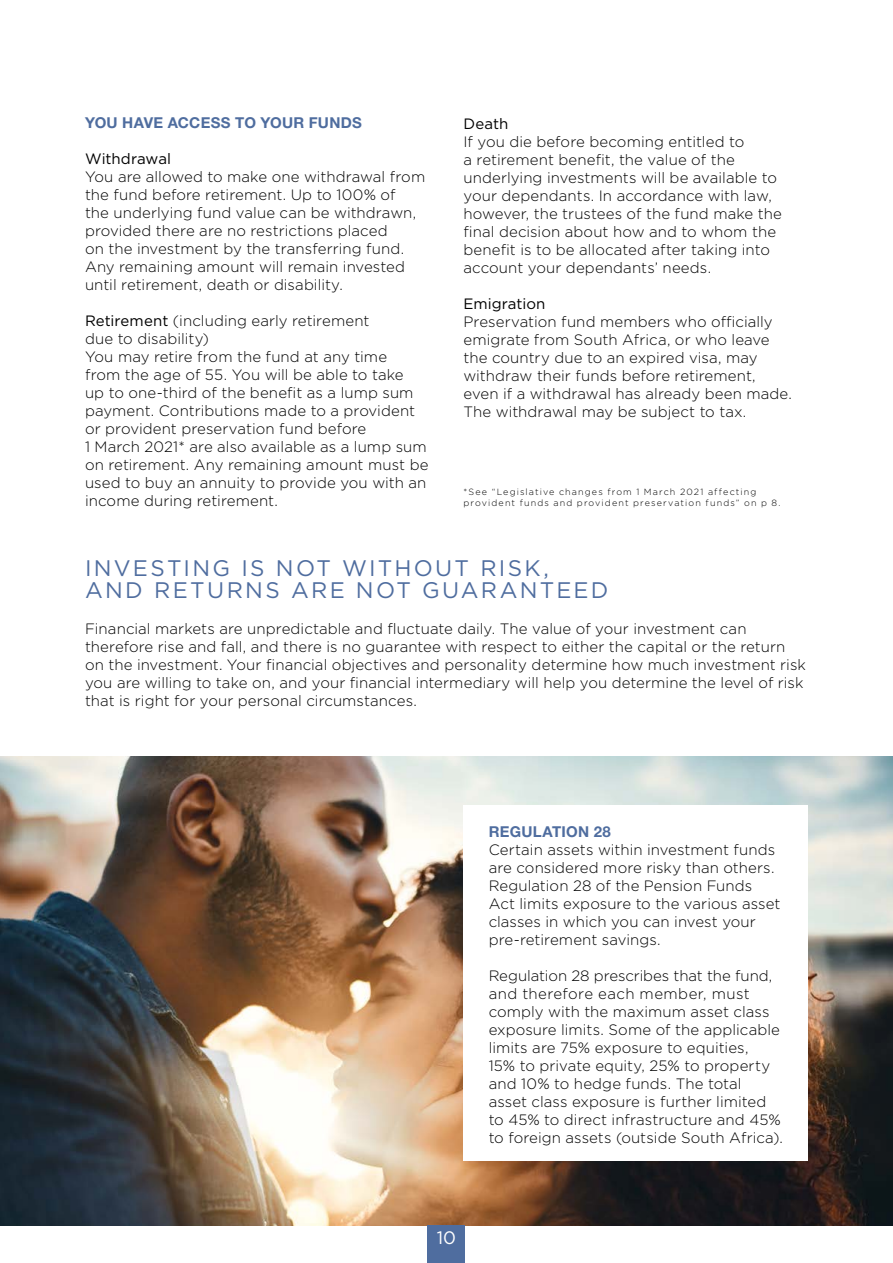
<style>
.page{position:relative;width:893px;height:1263px;background:#fff}
.page>*{position:absolute;margin:0;border:0;box-sizing:border-box;transform-origin:0 0}
.t1{font:22.5px/22.5px "Gotham";letter-spacing:.1em;color:#4f6d9f}
.t2{font:18px "Gotham";color:#fff}
.t3{font:300 15px/18px "Gotham";letter-spacing:.005em;color:#000}
.t4{font:700 15px "Helvetica Neue LT Std";letter-spacing:.02em;color:#4f6d9f}
.t5{font:15px "Gotham";color:#000}
.t6{font:300 9px/10.8px "Gotham";letter-spacing:.125em;color:#000}
.s1{font-weight:400}
</style>
<div class="page">
<img style="left:0;top:756px;width:893px;height:469px">
<div style="left:463px;top:806px;width:345px;height:355px;background:#fff"></div>
<div style="left:428px;top:1225px;width:37px;height:38px;background:#4f6d9f"></div>
<p class="t4" style="left:85px;top:113px;width:278px">YOU HAVE ACCESS TO YOUR FUNDS</p>
<p class="t5" style="left:85px;top:149px;width:88px">Withdrawal</p>
<p class="t3" style="left:85px;top:167px;width:342px">You are allowed to make one withdrawal from the fund before retirement. Up to 100% of<br>the underlying fund value can be withdrawn, provided there are no restrictions placed<br>on the investment by the transferring fund.<br>Any remaining amount will remain invested until retirement, death or disability.</p>
<p class="t3" style="left:85px;top:311px;width:345px"><span class="s1">Retirement</span> (including early retirement<br>due to disability)<br>You may retire from the fund at any time<br>from the age of 55. You will be able to take<br>up to one-third of the benefit as a lump sum payment. Contributions made to a provident or provident preservation fund before<br>1 March 2021* are also available as a lump sum on retirement. Any remaining amount must be used to buy an annuity to provide you with an income during retirement.</p>
<p class="t5" style="left:463px;top:114px;width:46px">Death</p>
<p class="t3" style="left:463px;top:132px;width:320px">If you die before becoming entitled to<br>a retirement benefit, the value of the underlying investments will be available to your dependants. In accordance with law, however, the trustees of the fund make the final decision about how and to whom the benefit is to be allocated after taking into account your dependants’ needs.</p>
<p class="t5" style="left:463px;top:294px;width:84px">Emigration</p>
<p class="t3" style="left:463px;top:312px;width:330px">Preservation fund members who officially emigrate from South Africa, or who leave the country due to an expired visa, may withdraw their funds before retirement, even if a withdrawal has already been made.<br>The withdrawal may be subject to tax.</p>
<p class="t6" style="left:463px;top:487px;width:319px">*See “Legislative changes from 1 March 2021 affecting provident funds and provident preservation funds” on p 8.</p>
<h1 class="t1" style="left:85px;top:556px;width:525px">INVESTING IS NOT WITHOUT RISK,<br>AND RETURNS ARE NOT GUARANTEED</h1>
<p class="t3" style="left:85px;top:619px;width:722px">Financial markets are unpredictable and fluctuate daily. The value of your investment can therefore rise and fall, and there is no guarantee with respect to either the capital or the return on the investment. Your financial objectives and personality determine how much investment risk you are willing to take on, and your financial intermediary will help you determine the level of risk that is right for your personal circumstances.</p>
<p class="t4" style="left:489px;top:822px;width:124px">REGULATION 28</p>
<p class="t3" style="left:489px;top:840px;width:293px">Certain assets within investment funds are considered more risky than others.<br>Regulation 28 of the Pension Funds Act limits exposure to the various asset classes in which you can invest your pre-retirement savings.</p>
<p class="t3" style="left:489px;top:966px;width:296px">Regulation 28 prescribes that the fund, and therefore each member, must comply with the maximum asset class exposure limits. Some of the applicable limits are 75% exposure to equities,<br>15% to private equity, 25% to property and 10% to hedge funds. The total asset class exposure is further limited to 45% to direct infrastructure and 45% to foreign assets (outside South Africa).</p>
<p class="t2" style="left:437px;top:1226px;width:21px">10</p>
</div>
